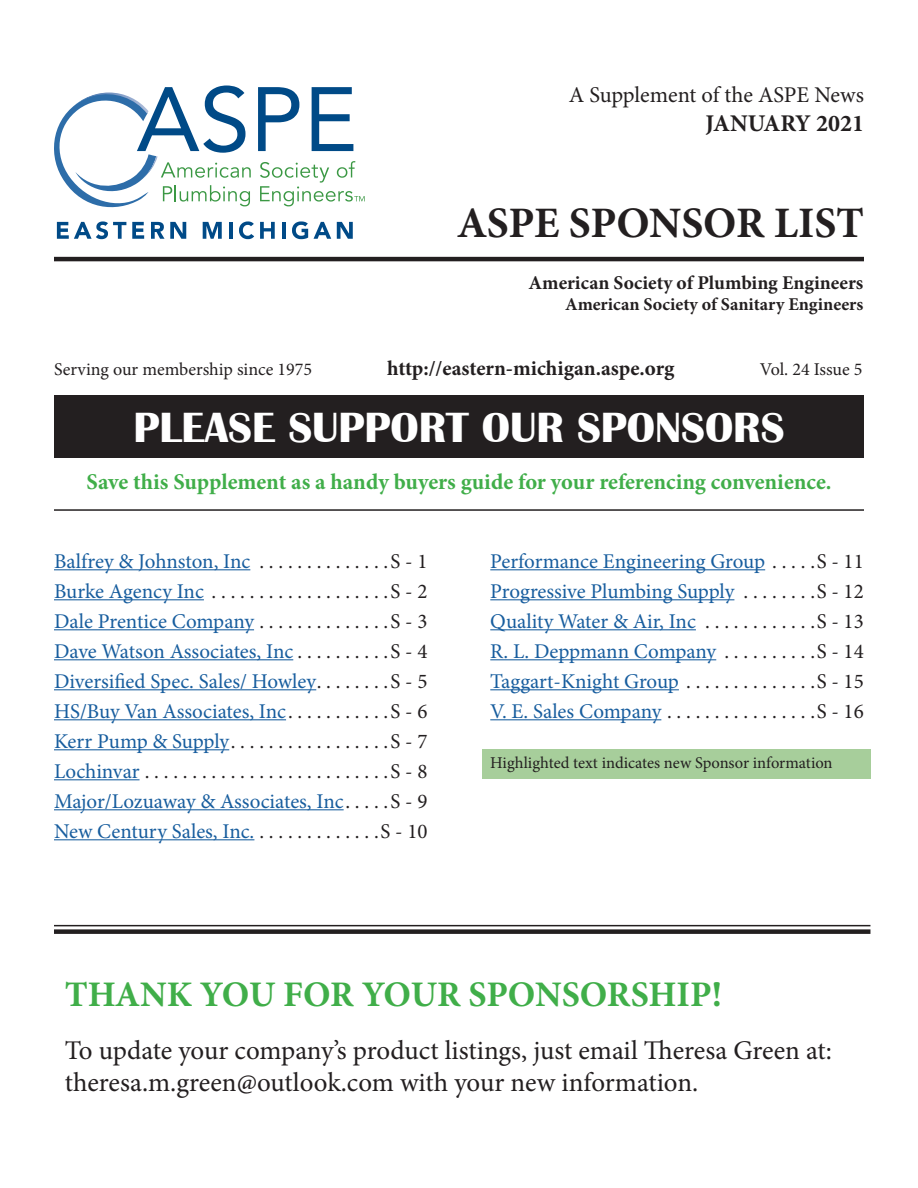
<style>
.page{position:relative;width:918px;height:1188px;background:#fff}
.page>*{position:absolute;margin:0;border:0;box-sizing:border-box;transform-origin:0 0}
.t1{font:700 43.5px "Britannic";color:#fff}
.t2{font:700 43.5px "Minion Pro";letter-spacing:-.01em;color:#231f20}
.t3{font:700 36px "Minion Pro";color:#40ae49}
.t4{font:27px/32.4px "Minion Pro";letter-spacing:-.005em;color:#231f20}
.t5{font:700 24px "Minion Pro";color:#231f20}
.t6{font:700 22.5px "Minion Pro";letter-spacing:-.005em;color:#40ae49}
.t7{font:22.5px "Minion Pro";letter-spacing:-.005em;color:#231f20}
.Tab_w_dots{font:21px "Minion Pro";letter-spacing:-.005em;color:#175d9e}
.Tab_w_dots-2{font:21px "Minion Pro";letter-spacing:-.005em;color:#231f20}
.t8{font:700 21px "Minion Pro";color:#231f20}
.t9{font:700 19.5px "Minion Pro";color:#231f20}
.t10{font:18px "Minion Pro";color:#231f20}
.t11{font:700 18px "Minion Pro";color:#231f20}
.Tab_w_dots-3{font:16.5px "Minion Pro";color:#231f20}
.s1{color:#231f20}
.s2{color:#175d9e}
</style>
<div class="page">
<svg style="left:54px;top:86px;width:197px;height:122px"></svg>
<svg style="left:258px;top:87px;width:41px;height:64px"></svg>
<svg style="left:312px;top:87px;width:41px;height:64px"></svg>
<svg style="left:260px;top:161px;width:105px;height:45px"></svg>
<svg style="left:57px;top:221px;width:69px;height:18px"></svg>
<svg style="left:132px;top:222px;width:12px;height:17px"></svg>
<svg style="left:151px;top:222px;width:35px;height:17px"></svg>
<svg style="left:203px;top:222px;width:19px;height:17px"></svg>
<hr style="left:229px;top:222px;width:4px;height:17px;background:#004a87">
<svg style="left:239px;top:221px;width:15px;height:18px"></svg>
<svg style="left:260px;top:222px;width:15px;height:17px"></svg>
<hr style="left:282px;top:222px;width:4px;height:17px;background:#004a87">
<svg style="left:292px;top:221px;width:16px;height:18px"></svg>
<svg style="left:314px;top:222px;width:17px;height:17px"></svg>
<svg style="left:337px;top:222px;width:16px;height:17px"></svg>
<hr style="left:54px;top:925px;width:816px;height:1px;background:#231f20">
<div style="left:54px;top:929px;width:816px;height:5px;background:#231f20"></div>
<hr style="left:54px;top:509px;width:810px;height:2px;background:#231f20">
<div style="left:54px;top:395px;width:810px;height:63px;background:#231f20"></div>
<hr style="left:54px;top:257px;width:810px;height:4px;background:#231f20">
<div style="left:482px;top:749px;width:388px;height:30px;background:#a7ce9b"></div>
<hr style="left:490px;top:569px;width:275px;height:1px;background:#175d9e">
<hr style="left:490px;top:599px;width:244px;height:1px;background:#175d9e">
<hr style="left:490px;top:629px;width:206px;height:1px;background:#175d9e">
<hr style="left:490px;top:659px;width:226px;height:1px;background:#175d9e">
<hr style="left:490px;top:689px;width:189px;height:1px;background:#175d9e">
<hr style="left:490px;top:719px;width:171px;height:1px;background:#175d9e">
<hr style="left:54px;top:569px;width:196px;height:1px;background:#175d9e">
<hr style="left:54px;top:599px;width:150px;height:1px;background:#175d9e">
<hr style="left:54px;top:629px;width:200px;height:1px;background:#175d9e">
<hr style="left:54px;top:659px;width:239px;height:1px;background:#175d9e">
<hr style="left:54px;top:689px;width:262px;height:1px;background:#175d9e">
<hr style="left:54px;top:719px;width:232px;height:1px;background:#175d9e">
<hr style="left:54px;top:749px;width:175px;height:1px;background:#175d9e">
<hr style="left:54px;top:779px;width:86px;height:1px;background:#175d9e">
<hr style="left:54px;top:809px;width:290px;height:1px;background:#175d9e">
<hr style="left:54px;top:839px;width:200px;height:1px;background:#175d9e">
<p class="t7" style="left:569px;top:80px;width:297px">A Supplement of the ASPE News</p>
<p class="t5" style="left:706px;top:106px;width:160px">JANUARY 2021</p>
<p class="t2" style="left:457px;top:192px;width:409px">ASPE SPONSOR LIST</p>
<p class="t9" style="left:529px;top:269px;width:336px">American Society of Plumbing Engineers</p>
<p class="t11" style="left:565px;top:292px;width:300px">American Society of Sanitary Engineers</p>
<p class="t10" style="left:54px;top:357px;width:260px">Serving our membership since 1975</p>
<p class="t8" style="left:387px;top:354px;width:289px">http://eastern-michigan.aspe.org</p>
<p class="t10" style="left:760px;top:357px;width:104px">Vol. 24 Issue 5</p>
<p class="t1" style="left:133px;top:403px;width:653px">PLEASE SUPPORT OUR SPONSORS</p>
<p class="t6" style="left:87px;top:466px;width:746px">Save this Supplement as a handy buyers guide for your referencing convenience.</p>
<p class="Tab_w_dots" style="left:54px;top:547px;width:375px">Balfrey &amp; Johnston, Inc <span class="s1">. . . . . . . . . . . . . S - 1</span></p>
<p class="Tab_w_dots-2" style="left:54px;top:577px;width:375px"><span class="s2">Burke Agency Inc</span> . . . . . . . . . . . . . . . . . . S - 2</p>
<p class="Tab_w_dots" style="left:54px;top:607px;width:375px">Dale Prentice Company <span class="s1">. . . . . . . . . . . . . S - 3</span></p>
<p class="Tab_w_dots" style="left:54px;top:637px;width:375px">Dave Watson Associates, Inc <span class="s1">. . . . . . . . . S - 4</span></p>
<p class="Tab_w_dots" style="left:54px;top:667px;width:375px">Diversified Spec. Sales/ Howley <span class="s1">. . . . . . . S - 5</span></p>
<p class="Tab_w_dots" style="left:54px;top:697px;width:375px">HS/Buy Van Associates, Inc <span class="s1">. . . . . . . . . . S - 6</span></p>
<p class="Tab_w_dots-2" style="left:54px;top:727px;width:375px"><span class="s2">Kerr Pump &amp; Supply</span> . . . . . . . . . . . . . . . . S - 7</p>
<p class="Tab_w_dots-2" style="left:54px;top:757px;width:375px"><span class="s2">Lochinvar</span> . . . . . . . . . . . . . . . . . . . . . . . . . S - 8</p>
<p class="Tab_w_dots" style="left:54px;top:787px;width:375px">Major/Lozuaway &amp; Associates, Inc <span class="s1">. . . . S - 9</span></p>
<p class="Tab_w_dots" style="left:54px;top:817px;width:375px">New Century Sales, Inc. <span class="s1">. . . . . . . . . . . . S - 10</span></p>
<p class="Tab_w_dots" style="left:490px;top:547px;width:375px">Performance Engineering Group <span class="s1">. . . . S - 11</span></p>
<p class="Tab_w_dots" style="left:490px;top:577px;width:375px">Progressive Plumbing Supply <span class="s1">. . . . . . . S - 12</span></p>
<p class="Tab_w_dots" style="left:490px;top:607px;width:375px">Quality Water &amp; Air, Inc <span class="s1">. . . . . . . . . . . S - 13</span></p>
<p class="Tab_w_dots" style="left:490px;top:637px;width:375px">R. L. Deppmann Company <span class="s1">. . . . . . . . . S - 14</span></p>
<p class="Tab_w_dots" style="left:490px;top:667px;width:375px">Taggart-Knight Group <span class="s1">. . . . . . . . . . . . . S - 15</span></p>
<p class="Tab_w_dots-2" style="left:490px;top:697px;width:375px"><span class="s2">V. E. Sales Company</span> . . . . . . . . . . . . . . . S - 16</p>
<p class="Tab_w_dots-3" style="left:490px;top:752px;width:344px">Highlighted text indicates new Sponsor information</p>
<p class="t3" style="left:65px;top:969px;width:659px">THANK YOU FOR YOUR SPONSORSHIP!</p>
<p class="t4" style="left:65px;top:1034px;width:769px">To update your company’s product listings, just email Theresa Green at: theresa.m.green@outlook.com with your new information.</p>
</div>
